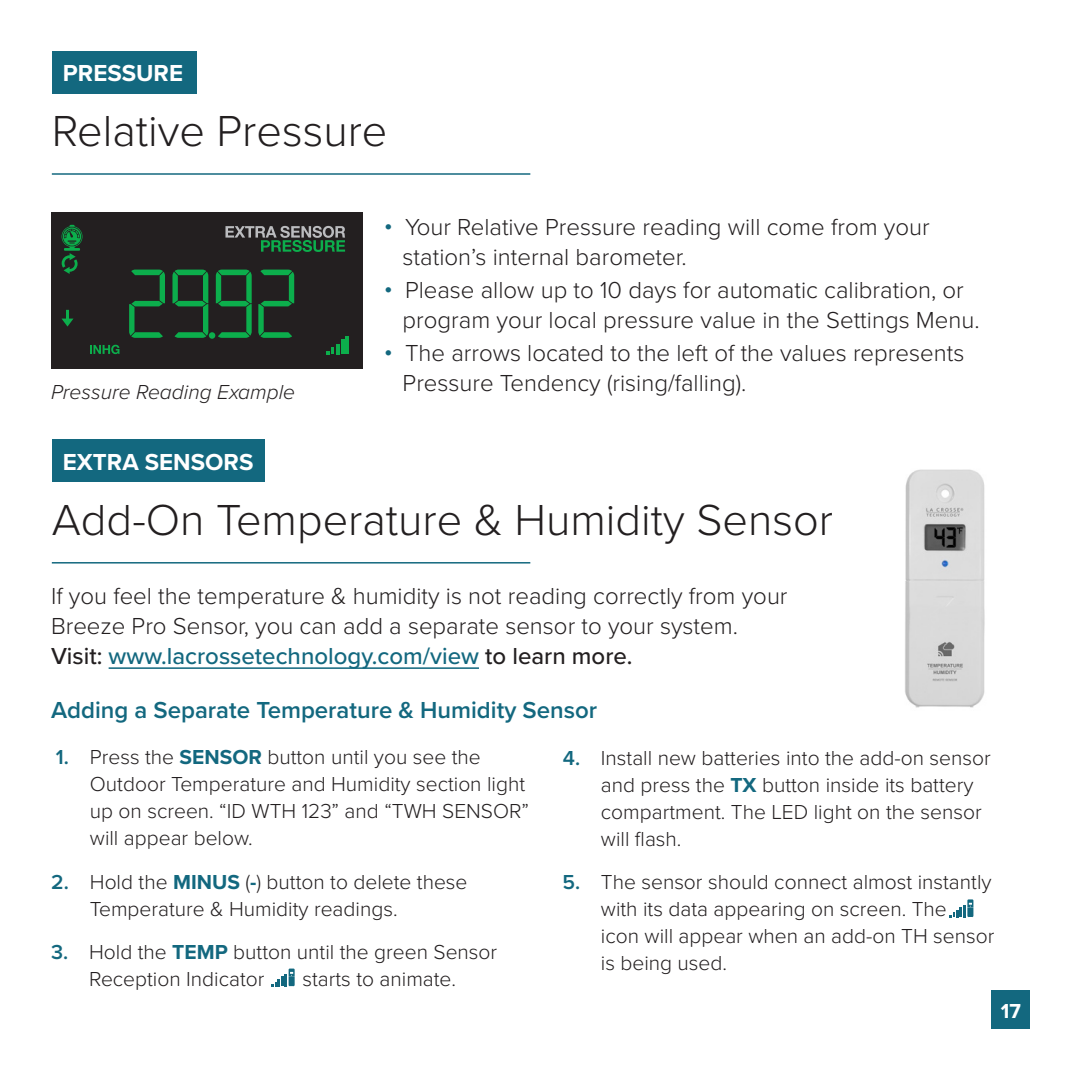
<style>
.page{position:relative;width:1080px;height:1080px;background:#fff}
.page>*{position:absolute;margin:0;border:0;box-sizing:border-box;transform-origin:0 0}
.t1{font:300 45px "Proxima Nova";color:#231f20}
.t2{font:300 24px/30px "Proxima Nova";color:#231f20}
.t3{font:500 24px "Proxima Nova";color:#13687f}
.t4{font:600 24px "Proxima Nova";color:#13687f}
.t5{font:700 24px "Proxima Nova";color:#fff}
.t6{font:300 21px/27px "Proxima Nova";color:#231f20}
.t7{font:italic 300 21px "Proxima Nova";color:#231f20}
.t8{font:600 21px "Proxima Nova";color:#13687f}
.t9{font:700 21px "Proxima Nova";color:#fff}
.s1{font-weight:500;color:#13687f}
.s2{color:#231f20}
.s3{font-weight:700;color:#13687f}
</style>
<div class="page">
<div style="left:992px;top:991px;width:38px;height:38px;background:#13687f"></div>
<hr style="left:52px;top:173px;width:478px;height:2px;background:#13687f">
<hr style="left:52px;top:562px;width:478px;height:2px;background:#13687f">
<div style="left:52px;top:51px;width:144px;height:42px;background:#13687f"></div>
<div style="left:52px;top:440px;width:213px;height:42px;background:#13687f"></div>
<div style="left:51px;top:212px;width:312px;height:157px;background:#231f20"></div>
<svg style="left:225px;top:226px;width:120px;height:26px"></svg>
<svg style="left:90px;top:345px;width:29px;height:9px"></svg>
<svg style="left:326px;top:344px;width:13px;height:10px"></svg>
<hr style="left:341px;top:340px;width:3px;height:14px;background:#0cae4c">
<hr style="left:346px;top:336px;width:3px;height:18px;background:#0cae4c">
<svg style="left:62px;top:310px;width:11px;height:17px"></svg>
<svg style="left:172px;top:270px;width:36px;height:68px"></svg>
<svg style="left:129px;top:270px;width:36px;height:68px"></svg>
<svg style="left:216px;top:270px;width:36px;height:68px"></svg>
<svg style="left:258px;top:270px;width:36px;height:68px"></svg>
<div style="left:209px;top:332px;width:6px;height:7px;background:#0cae4c;border-radius:50%"></div>
<svg style="left:62px;top:225px;width:20px;height:49px"></svg>
<hr style="left:109px;top:667px;width:370px;height:2px;background:#13687f">
<img style="left:905px;top:469px;width:80px;height:239px">
<svg style="left:950px;top:899px;width:23px;height:18px"></svg>
<svg style="left:271px;top:969px;width:24px;height:17px"></svg>
<p class="t5" style="left:63px;top:55px;width:122px">PRESSURE</p>
<p class="t1" style="left:52px;top:97px;width:337px">Relative Pressure</p>
<p class="t7" style="left:51px;top:377px;width:246px">Pressure Reading Example</p>
<p class="t5" style="left:63px;top:444px;width:192px">EXTRA SENSORS</p>
<p class="t2" style="left:384px;top:211px;width:547px"><span class="s1">•</span> Your Relative Pressure reading will come from your</p>
<p class="t2" style="left:403px;top:241px;width:286px">station’s internal barometer.</p>
<p class="t2" style="left:384px;top:274px;width:581px"><span class="s1">•</span> Please allow up to 10 days for automatic calibration, or</p>
<p class="t2" style="left:403px;top:304px;width:578px">program your local pressure value in the Settings Menu.</p>
<p class="t2" style="left:384px;top:337px;width:582px"><span class="s1">•</span> The arrows located to the left of the values represents</p>
<p class="t2" style="left:403px;top:367px;width:345px">Pressure Tendency (rising/falling).</p>
<p class="t1" style="left:52px;top:486px;width:783px">Add-On Temperature &amp; Humidity Sensor</p>
<p class="t2" style="left:51px;top:580px;width:738px">If you feel the temperature &amp; humidity is not reading correctly from your<br>Breeze Pro Sensor, you can add a separate sensor to your system.</p>
<p class="t3" style="left:51px;top:639px;width:583px"><span class="s2">Visit:</span> www.lacrossetechnology.com/view <span class="s2">to learn more.</span></p>
<p class="t4" style="left:51px;top:692px;width:548px">Adding a Separate Temperature &amp; Humidity Sensor</p>
<p class="t8" style="left:56px;top:741px;width:15px">1.</p>
<p class="t6" style="left:90px;top:742px;width:441px">Press the <span class="s3">SENSOR</span> button until you see the Outdoor Temperature and Humidity section light up on screen. “ID WTH 123” and “TWH SENSOR” will appear below.</p>
<p class="t8" style="left:563px;top:742px;width:19px">4.</p>
<p class="t8" style="left:563px;top:867px;width:19px">5.</p>
<p class="t8" style="left:51px;top:867px;width:19px">2.</p>
<p class="t6" style="left:90px;top:868px;width:379px">Hold the <span class="s3">MINUS</span> (<span class="s3">-</span>) button to delete these<br>Temperature &amp; Humidity readings.</p>
<p class="t8" style="left:51px;top:936px;width:19px">3.</p>
<p class="t6" style="left:89px;top:937px;width:410px">Hold the <span class="s3">TEMP</span> button until the green Sensor<br>Reception Indicator</p>
<p class="t6" style="left:303px;top:964px;width:155px">starts to animate.</p>
<p class="t6" style="left:601px;top:743px;width:391px">Install new batteries into the add-on sensor and press the <span class="s3">TX</span> button inside its battery compartment. The LED light on the sensor will flash.</p>
<p class="t6" style="left:601px;top:868px;width:392px">The sensor should connect almost instantly with its data appearing on screen. The</p>
<p class="t6" style="left:601px;top:922px;width:395px">icon will appear when an add-on TH sensor is being used.</p>
<p class="t9" style="left:1001px;top:995px;width:22px">17</p>
</div>
